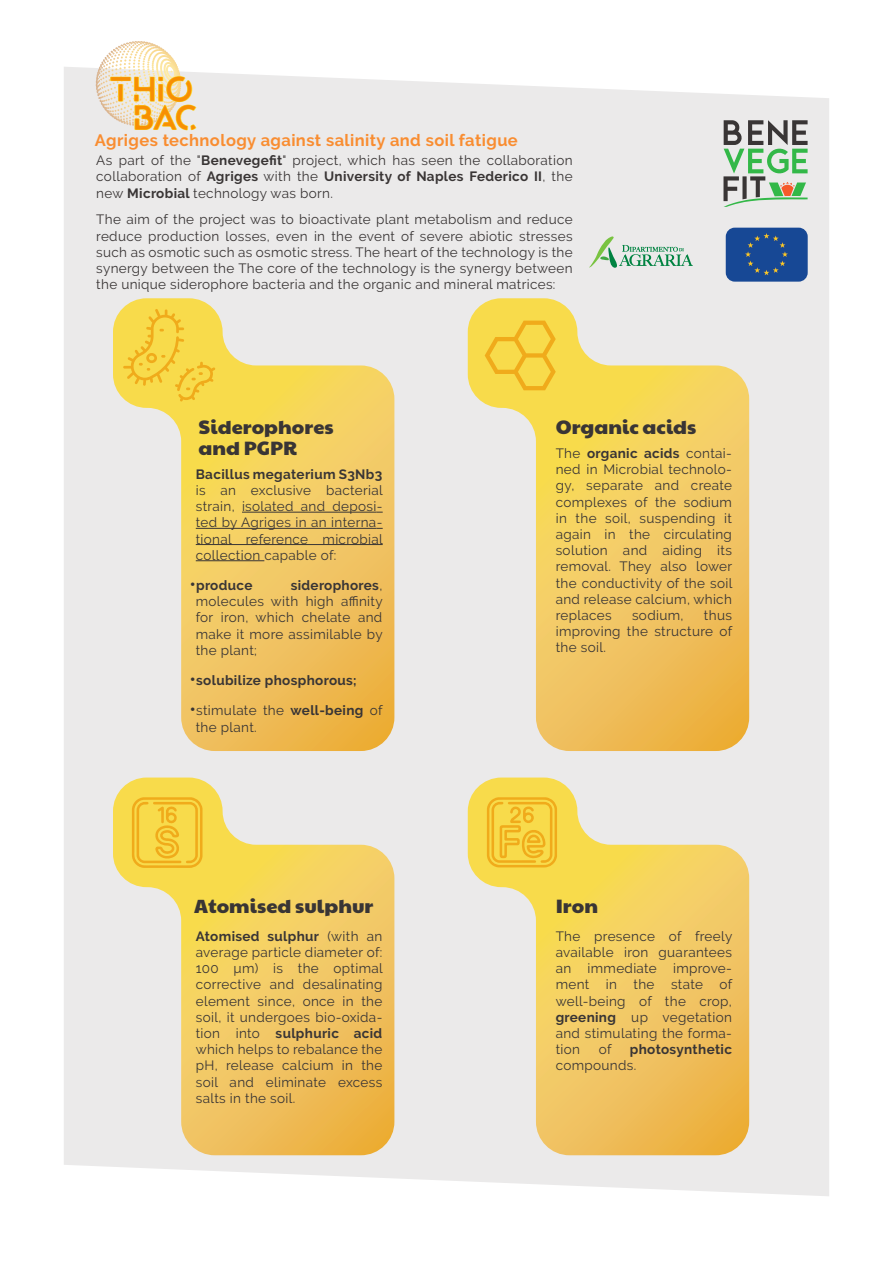
<style>
.page{position:relative;width:893px;height:1263px;background:#fff}
.page>*{position:absolute;margin:0;border:0;box-sizing:border-box;transform-origin:0 0}
.t1{font:18.9px/21.3px "Paytone One";color:#393535;scale:1.06 1}
.t2{font:700 16.5px "Raleway";letter-spacing:.025em;color:#f98d31}
.t3{font:13.5px/16.2px "Raleway";letter-spacing:.025em;color:#393535;text-align:justify}
.t4{font:700 13.5px "Raleway";letter-spacing:.025em;color:#393535}
.s1{font-weight:700}
.s2{font-size:16.5px}
.s3{font-weight:700;font-size:16.5px}
</style>
<div class="page">
<div style="left:64px;top:67px;width:765px;height:1129px;background:#ebeaea"></div>
<svg style="left:113px;top:298px;width:281px;height:453px;background:#f0d386"></svg>
<svg style="left:468px;top:298px;width:281px;height:453px;background:#f0d385"></svg>
<svg style="left:113px;top:777px;width:281px;height:378px;background:#f0d386"></svg>
<svg style="left:468px;top:777px;width:281px;height:378px;background:#f0d386"></svg>
<hr style="left:242px;top:512px;width:135px;height:1px;background:#393535">
<hr style="left:196px;top:528px;width:181px;height:1px;background:#393535">
<hr style="left:196px;top:544px;width:187px;height:1px;background:#393535">
<hr style="left:196px;top:560px;width:68px;height:1px;background:#393535">
<svg style="left:123px;top:309px;width:92px;height:92px;background:#f6d444"></svg>
<svg style="left:485px;top:321px;width:71px;height:69px;background:#f6cf3f"></svg>
<svg style="left:132px;top:797px;width:70px;height:71px;background:#f5ca3a"></svg>
<svg style="left:487px;top:797px;width:70px;height:70px;background:#f4c737"></svg>
<img style="left:726px;top:228px;width:82px;height:54px">
<svg style="left:589px;top:236px;width:104px;height:32px;background:#c1d8c8"></svg>
<svg style="left:723px;top:120px;width:85px;height:87px;background:#a8bca7"></svg>
<svg style="left:95px;top:41px;width:101px;height:89px"></svg>
<p class="t2" style="left:95px;top:131px;width:424px">Agriges technology against salinity and soil fatigue</p>
<p class="t3" style="left:96px;top:152px;width:478px">As part of the "<span class="s1">Benevegefit</span>" project, which has seen the collaboration collaboration of <span class="s1">Agriges</span> with the <span class="s1">University of Naples Federico II</span>, the new <span class="s1">Microbial</span> technology was born.</p>
<p class="t3" style="left:96px;top:211px;width:478px">The aim of the project was to bioactivate plant metabolism and reduce reduce production losses, even in the event of severe abiotic stresses such as osmotic such as osmotic stress. The heart of the technology is the synergy between the The core of the technology is the synergy between the unique siderophore bacteria and the organic and mineral matrices:</p>
<h1 class="t1" style="left:199px;top:414px;width:129px">Siderophores and PGPR</h1>
<p class="t4" style="left:196px;top:466px;width:188px">Bacillus megaterium S3Nb3</p>
<p class="t3" style="left:196px;top:482px;width:189px">is an exclusive bacterial strain, isolated and deposi&shy;ted by Agriges in an interna&shy;tional reference microbial collection capable of:</p>
<p class="t4" style="left:190px;top:578px;width:64px"><span class="s2">•</span>produce</p>
<p class="t3" style="left:196px;top:577px;width:188px;text-indent:95px"><span class="s1">siderophores</span>, molecules with high affinity for iron, which chelate and make it more assimilable by the plant;</p>
<p class="t4" style="left:190px;top:673px;width:168px"><span class="s2">•</span>solubilize phosphorous;</p>
<p class="t3" style="left:196px;top:702px;width:188px;text-indent:-6px"><span class="s3">•</span>stimulate the <span class="s1">well-being</span> of the plant.</p>
<h1 class="t1" style="left:194px;top:894px;width:171px">Atomised sulphur</h1>
<p class="t3" style="left:196px;top:928px;width:189px"><span class="s1">Atomised sulphur</span> (with an average particle diameter of:<br>100 µm) is the optimal corrective and desalinating element since, once in the soil, it undergoes bio-oxida&shy;tion into <span class="s1">sulphuric acid </span>which helps to rebalance the pH, release calcium in the soil and eliminate excess salts in the soil.</p>
<h1 class="t1" style="left:556px;top:414px;width:134px">Organic acids</h1>
<p class="t3" style="left:556px;top:445px;width:178px">The <span class="s1">organic acids</span> contai&shy;ned in Microbial technolo&shy;gy, separate and create complexes of the sodium in the soil, suspending it again in the circulating solution and aiding its removal. They also lower the conductivity of the soil and release calcium, which replaces</p>
<p class="t3" style="left:556px;top:607px;width:178px;text-indent:148px">thus improving the structure of the soil.</p>
<p class="t3" style="left:632px;top:607px;width:53px">sodium,</p>
<h1 class="t1" style="left:556px;top:894px;width:41px">Iron</h1>
<p class="t3" style="left:556px;top:928px;width:178px">The presence of freely available iron guarantees an immediate improve&shy;ment in the state of well-being of the crop, <span class="s1">greening</span> up vegetation and stimulating the forma&shy;tion</p>
<p class="t3" style="left:599px;top:1041px;width:14px">of</p>
<p class="t4" style="left:630px;top:1042px;width:104px">photosynthetic</p>
<p class="t3" style="left:556px;top:1057px;width:82px">compounds.</p>
</div>
